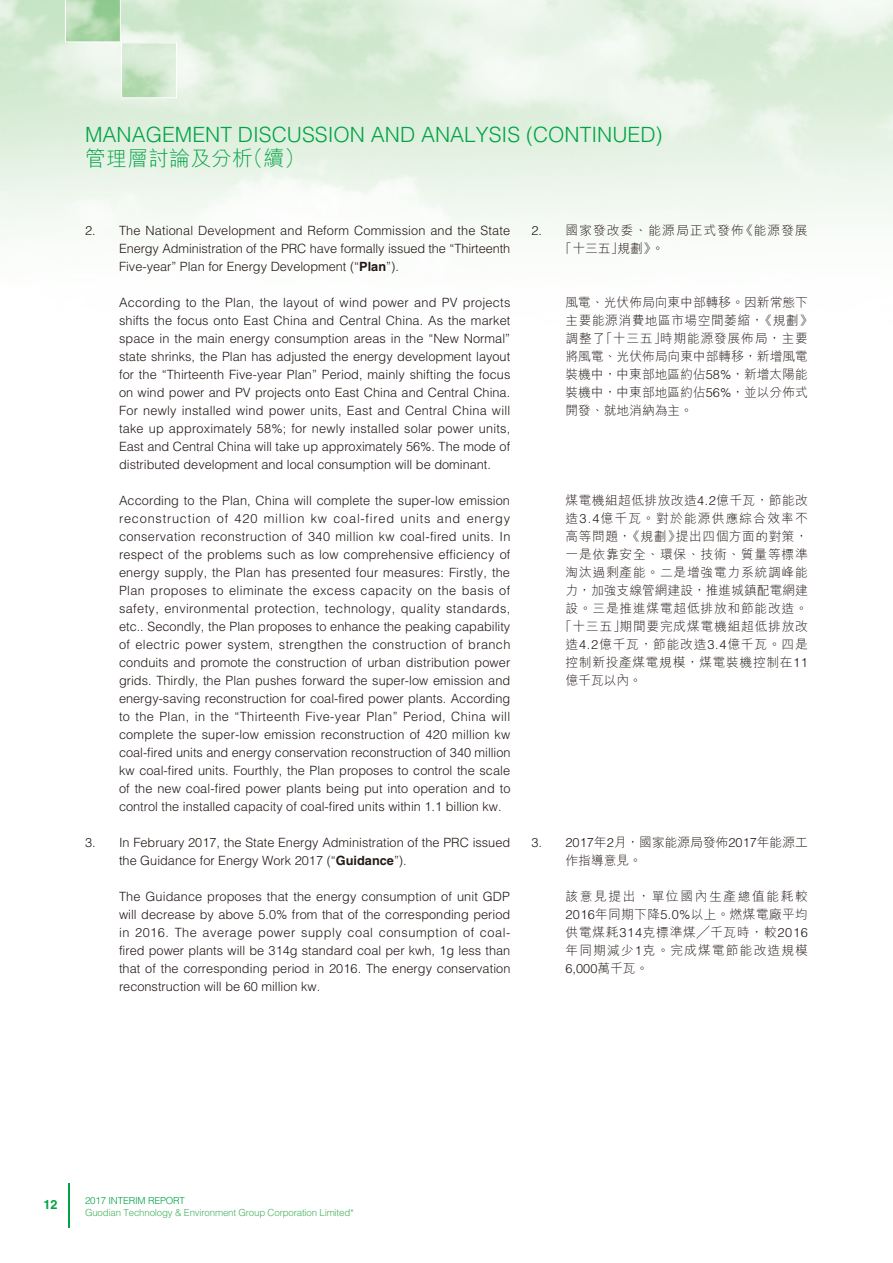
<style>
.page{position:relative;width:893px;height:1263px;background:#fff}
.page>*{position:absolute;margin:0;border:0;box-sizing:border-box;transform-origin:0 0}
.t1{font:300 21px "Helvetica LT Std";color:#00a345}
.t2{font:300 21px "M Hei HK";color:#00a345}
.t3{font:300 12.75px/18px "Helvetica LT Std";color:#231916;text-align:justify}
.t4{font:300 12.75px/18px "M Hei HK";letter-spacing:.05em;color:#231916;text-align:justify}
.t5{font:300 12.75px/18px "M Hei HK";color:#231916}
.t6{font:300 12.75px/18px "M Hei HK";letter-spacing:.085em;color:#231916}
.t7{font:300 12.75px "M Hei HK";letter-spacing:.09em;color:#231916}
.t8{font:700 12.75px "Helvetica LT Std";color:#00a345}
.t9{font:300 9.75px "Helvetica LT Std";letter-spacing:-.02em;color:#48b362}
.t10{font:300 9.75px "Helvetica LT Std";letter-spacing:-.02em;color:#00a345}
.s1{font-weight:700}
.s2{font-family:"Helvetica LT Std"}
.s3{font-family:"M Hei HK"}
</style>
<div class="page">
<img style="left:0;top:0;width:893px;height:1228px">
<img style="left:123px;top:44px;width:52px;height:52px">
<div style="left:121px;top:42px;width:56px;height:56px;border:1px solid #fff"></div>
<svg style="left:65px;top:0;width:56px;height:42px;background:#b0d8ae"></svg>
<hr style="left:68px;top:1183px;width:1px;height:44px;background:#00a345">
<h1 class="t1" style="left:85px;top:121px;width:579px">MANAGEMENT DISCUSSION AND ANALYSIS (CONTINUED)</h1>
<h1 class="t2" style="left:85px;top:147px;width:222px">管理層討論及分析（續）</h1>
<p class="t3" style="left:119px;top:221px;width:393px;text-indent:-34px">2. The National Development and Reform Commission and the State Energy Administration of the PRC have formally issued the “Thirteenth Five-year” Plan for Energy Development (“<span class="s1">Plan</span>”).</p>
<p class="t3" style="left:119px;top:293px;width:393px">According to the Plan, the layout of wind power and PV projects shifts the focus onto East China and Central China. As the market space in the main energy consumption areas in the “New Normal” state shrinks, the Plan has adjusted the energy development layout for the “Thirteenth Five-year Plan” Period, mainly shifting the focus on wind power and PV projects onto East China and Central China.<br>For newly installed wind power units, East and Central China will take up approximately 58%; for newly installed solar power units, East and Central China will take up approximately 56%. The mode of distributed development and local consumption will be dominant.</p>
<p class="t3" style="left:119px;top:491px;width:393px">According to the Plan, China will complete the super-low emission reconstruction of 420 million kw coal-fired units and energy conservation reconstruction of 340 million kw coal-fired units. In respect of the problems such as low comprehensive efficiency of energy supply, the Plan has presented four measures: Firstly, the Plan proposes to eliminate the excess capacity on the basis of safety, environmental protection, technology, quality standards, etc.. Secondly, the Plan proposes to enhance the peaking capability of electric power system, strengthen the construction of branch conduits and promote the construction of urban distribution power grids. Thirdly, the Plan pushes forward the super-low emission and energy-saving reconstruction for coal-fired power plants. According to the Plan, in the “Thirteenth Five-year Plan” Period, China will complete the super-low emission reconstruction of 420 million kw coal-fired units and energy conservation reconstruction of 340 million kw coal-fired units. Fourthly, the Plan proposes to control the scale of the new coal-fired power plants being put into operation and to control the installed capacity of coal-fired units within 1.1 billion kw.</p>
<p class="t3" style="left:119px;top:833px;width:393px;text-indent:-34px">3. In February 2017, the State Energy Administration of the PRC issued the Guidance for Energy Work 2017 (“<span class="s1">Guidance</span>”).</p>
<p class="t3" style="left:119px;top:887px;width:393px">The Guidance proposes that the energy consumption of unit GDP will decrease by above 5.0% from that of the corresponding period in 2016. The average power supply coal consumption of coal&shy;fired power plants will be 314g standard coal per kwh, 1g less than that of the corresponding period in 2016. The energy conservation reconstruction will be 60 million kw.</p>
<p class="t6" style="left:559px;top:221px;width:250px;text-indent:-28px"><span class="s2">2.</span> 國家發改委、能源局正式發佈《能源發展「十三五」規劃》。</p>
<p class="t5" style="left:566px;top:293px;width:248px">風電、光伏佈局向東中部轉移。因新常態下主要能源消費地區市場空間萎縮，《規劃》調整了「十三五」時期能源發展佈局，主要將風電、光伏佈局向東中部轉移，新增風電裝機中，中東部地區約佔<span class="s2">58%</span>，新增太陽能裝機中，中東部地區約佔<span class="s2">56%</span>，並以分佈式開發、就地消納為主。</p>
<p class="t4" style="left:566px;top:491px;width:244px">煤電機組超低排放改造<span class="s2">4.2</span>億千瓦，節能改</p>
<p class="t7" style="left:566px;top:511px;width:244px">造<span class="s2">3.4</span>億千瓦。對於能源供應綜合效率不</p>
<p class="t4" style="left:566px;top:527px;width:244px">高等問題，《規劃》提出四個方面的對策，</p>
<p class="t4" style="left:566px;top:545px;width:244px">一是依靠安全、環保、技術、質量等標準</p>
<p class="t4" style="left:566px;top:563px;width:244px">淘汰過剩產能。二是增強電力系統調峰能</p>
<p class="t5" style="left:566px;top:581px;width:244px">力，加強支線管網建設，推進城鎮配電網建</p>
<p class="t4" style="left:566px;top:599px;width:244px">設。三是推進煤電超低排放和節能改造。</p>
<p class="t4" style="left:559px;top:617px;width:250px">「十三五」期間要完成煤電機組超低排放改</p>
<p class="t4" style="left:566px;top:635px;width:244px">造<span class="s2">4.2</span>億千瓦，節能改造<span class="s2">3.4</span>億千瓦。四是</p>
<p class="t4" style="left:566px;top:653px;width:244px">控制新投產煤電規模，煤電裝機控制在<span class="s2">11</span></p>
<p class="t4" style="left:566px;top:671px;width:78px">億千瓦以內。</p>
<p class="t5" style="left:566px;top:833px;width:244px;text-indent:-34px"><span class="s2">3. 2017</span>年<span class="s2">2</span>月，國家能源局發佈<span class="s2">2017</span>年能源工作指導意見。</p>
<p class="t4" style="left:566px;top:887px;width:244px">該意見提出，單位國內生產總值能耗較<span class="s2">2016</span>年同期下降<span class="s2">5.0%</span>以上。燃煤電廠平均供電煤耗<span class="s2">314</span>克標準煤╱千瓦時，較<span class="s2">2016</span>年同期減少<span class="s2">1</span>克。完成煤電節能改造規模</p>
<p class="t3" style="left:566px;top:959px;width:84px">6,000<span class="s3">萬千瓦。</span></p>
<p class="t8" style="left:43px;top:1197px;width:16px">12</p>
<p class="t10" style="left:85px;top:1194px;width:101px">2017 INTERIM REPORT</p>
<p class="t9" style="left:85px;top:1206px;width:270px">Guodian Technology &amp; Environment Group Corporation Limited*</p>
</div>
